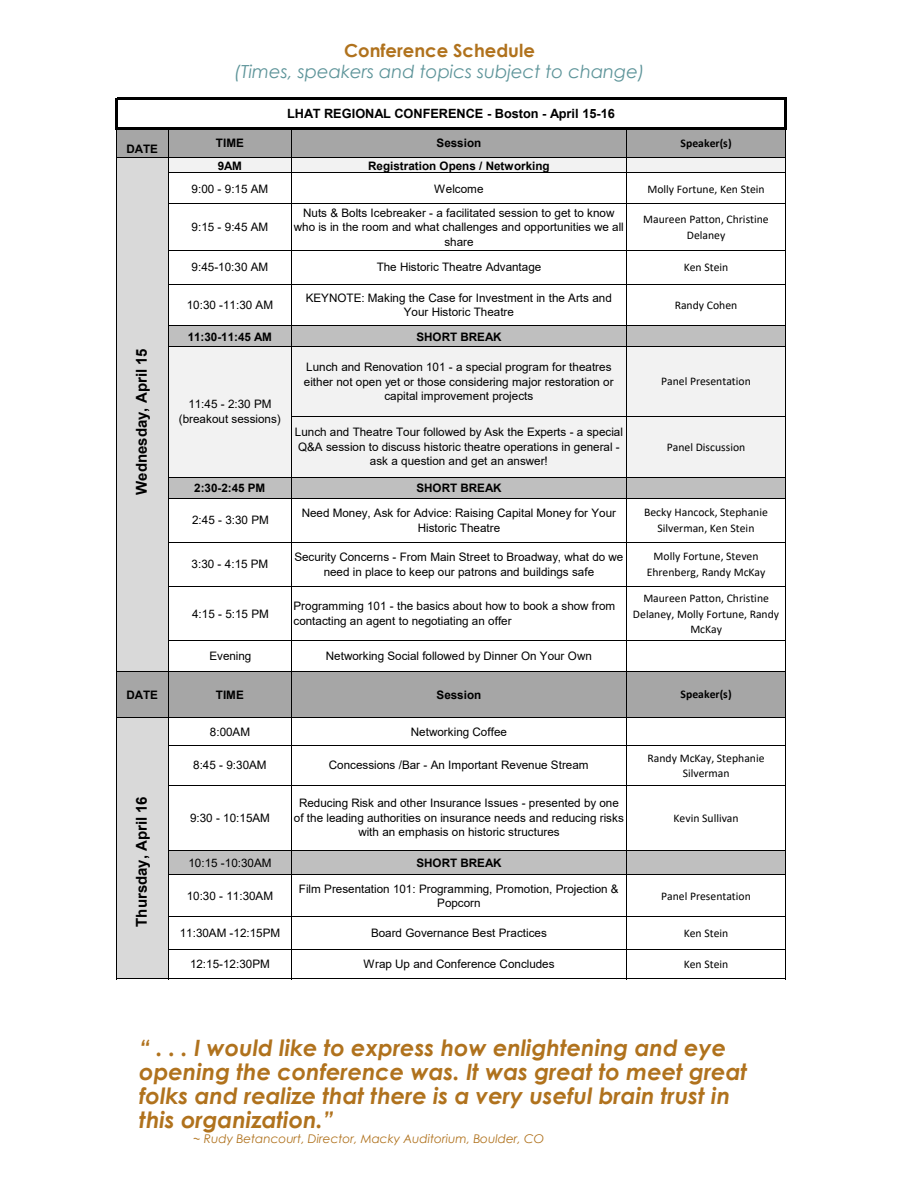
<style>
.page{position:relative;width:918px;height:1188px;background:#fff}
.page>*{position:absolute;margin:0;border:0;box-sizing:border-box;transform-origin:0 0}
.t1{font:italic 700 22.5px/24px "Century Gothic";color:#b0721d}
.t2{font:italic 18px "Century Gothic";color:#5d9499}
.t3{font:700 18px "Century Gothic";color:#b0721d}
.t4{font:700 15px "Arial";color:#000}
.t5{font:700 12.75px "Arial";letter-spacing:-.005em;color:#000}
.t6{font:italic 12px "Century Gothic";color:#b0721d}
.t7{font:11.7px/14.5px "Arial";color:#000;text-align:center}
.t8{font:11.7px/15.5px "Calibri";color:#000;text-align:center}
.t9{font:700 11.7px "Arial";color:#000}
.t10{font:700 11.7px "Calibri";color:#000}
</style>
<div class="page">
<div style="left:117px;top:128px;width:669px;height:30px;background:#a6a6a6"></div>
<div style="left:117px;top:157px;width:52px;height:16px;background:#d9d9d9"></div>
<div style="left:168px;top:157px;width:618px;height:16px;background:#f2f2f2"></div>
<div style="left:117px;top:173px;width:52px;height:77px;background:#d9d9d9"></div>
<div style="left:117px;top:250px;width:52px;height:97px;background:#d9d9d9"></div>
<div style="left:168px;top:326px;width:618px;height:21px;background:#bfbfbf"></div>
<div style="left:117px;top:347px;width:52px;height:130px;background:#d9d9d9"></div>
<div style="left:168px;top:347px;width:618px;height:130px;background:#f2f2f2"></div>
<div style="left:117px;top:477px;width:52px;height:21px;background:#d9d9d9"></div>
<div style="left:168px;top:477px;width:618px;height:21px;background:#bfbfbf"></div>
<div style="left:117px;top:498px;width:52px;height:173px;background:#d9d9d9"></div>
<div style="left:117px;top:671px;width:669px;height:47px;background:#a6a6a6"></div>
<div style="left:117px;top:717px;width:52px;height:68px;background:#d9d9d9"></div>
<div style="left:117px;top:785px;width:52px;height:65px;background:#d9d9d9"></div>
<div style="left:117px;top:850px;width:52px;height:25px;background:#d9d9d9"></div>
<div style="left:168px;top:850px;width:618px;height:25px;background:#bfbfbf"></div>
<div style="left:117px;top:875px;width:52px;height:75px;background:#d9d9d9"></div>
<div style="left:117px;top:949px;width:52px;height:30px;background:#d9d9d9"></div>
<hr style="left:115px;top:98px;width:2px;height:31px;background:#000">
<hr style="left:784px;top:100px;width:2px;height:29px;background:#000">
<hr style="left:116px;top:129px;width:1px;height:850px;background:#000">
<hr style="left:785px;top:129px;width:1px;height:850px;background:#000">
<hr style="left:168px;top:129px;width:1px;height:850px;background:#000">
<hr style="left:291px;top:129px;width:1px;height:850px;background:#000">
<hr style="left:626px;top:129px;width:1px;height:850px;background:#000">
<hr style="left:117px;top:98px;width:669px;height:2px;background:#000">
<hr style="left:117px;top:127px;width:669px;height:2px;background:#000">
<hr style="left:117px;top:157px;width:669px;height:1px;background:#000">
<hr style="left:169px;top:172px;width:617px;height:1px;background:#000">
<hr style="left:169px;top:203px;width:617px;height:1px;background:#000">
<hr style="left:169px;top:250px;width:617px;height:1px;background:#000">
<hr style="left:169px;top:284px;width:617px;height:1px;background:#000">
<hr style="left:169px;top:325px;width:617px;height:1px;background:#000">
<hr style="left:169px;top:346px;width:617px;height:1px;background:#000">
<hr style="left:292px;top:416px;width:494px;height:1px;background:#000">
<hr style="left:169px;top:477px;width:617px;height:1px;background:#000">
<hr style="left:169px;top:498px;width:617px;height:1px;background:#000">
<hr style="left:169px;top:542px;width:617px;height:1px;background:#000">
<hr style="left:169px;top:586px;width:617px;height:1px;background:#000">
<hr style="left:169px;top:640px;width:617px;height:1px;background:#000">
<hr style="left:117px;top:671px;width:669px;height:1px;background:#000">
<hr style="left:117px;top:717px;width:669px;height:1px;background:#000">
<hr style="left:169px;top:745px;width:617px;height:1px;background:#000">
<hr style="left:169px;top:785px;width:617px;height:1px;background:#000">
<hr style="left:169px;top:850px;width:617px;height:1px;background:#000">
<hr style="left:169px;top:874px;width:617px;height:1px;background:#000">
<hr style="left:169px;top:916px;width:617px;height:1px;background:#000">
<hr style="left:169px;top:949px;width:617px;height:1px;background:#000">
<hr style="left:117px;top:978px;width:669px;height:1px;background:#000">
<p class="t3" style="left:344px;top:37px;width:192px">Conference Schedule</p>
<p class="t2" style="left:234px;top:59px;width:412px">(Times, speakers and topics subject to change)</p>
<p class="t9" style="left:127px;top:141px;width:33px">DATE</p>
<p class="t4" style="left:131px;top:495px;width:148px;rotate:-90deg">Wednesday, April 15</p>
<p class="t5" style="left:287px;top:105px;width:329px">LHAT REGIONAL CONFERENCE - Boston - April 15-16</p>
<p class="t9" style="left:216px;top:135px;width:30px">TIME</p>
<p class="t9" style="left:437px;top:135px;width:46px">Session</p>
<p class="t10" style="left:681px;top:135px;width:53px">Speaker(s)</p>
<p class="t9" style="left:218px;top:157px;width:26px">9AM</p>
<p class="t9" style="left:368px;top:157px;width:183px">Registration Opens / Networking</p>
<p class="t7" style="left:192px;top:181px;width:78px">9:00 - 9:15 AM</p>
<p class="t7" style="left:434px;top:181px;width:51px">Welcome</p>
<p class="t8" style="left:647px;top:181px;width:119px">Molly Fortune, Ken Stein</p>
<p class="t7" style="left:192px;top:220px;width:78px">9:15 - 9:45 AM</p>
<p class="t7" style="left:294px;top:205px;width:332px">Nuts &amp; Bolts Icebreaker - a facilitated session to get to know who is in the room and what challenges and opportunities we all share</p>
<p class="t8" style="left:643px;top:212px;width:127px">Maureen Patton, Christine<br>Delaney</p>
<p class="t7" style="left:192px;top:260px;width:78px">9:45-10:30 AM</p>
<p class="t7" style="left:377px;top:260px;width:166px">The Historic Theatre Advantage</p>
<p class="t8" style="left:684px;top:259px;width:46px">Ken Stein</p>
<p class="t7" style="left:187px;top:298px;width:88px">10:30 -11:30 AM</p>
<p class="t7" style="left:306px;top:291px;width:307px">KEYNOTE: Making the Case for Investment in the Arts and<br>Your Historic Theatre</p>
<p class="t8" style="left:675px;top:297px;width:64px">Randy Cohen</p>
<p class="t9" style="left:188px;top:328px;width:86px">11:30-11:45 AM</p>
<p class="t9" style="left:416px;top:328px;width:87px">SHORT BREAK</p>
<p class="t7" style="left:304px;top:360px;width:311px">Lunch and Renovation 101 - a special program for theatres either not open yet or those considering major restoration or capital improvement projects</p>
<p class="t8" style="left:661px;top:374px;width:91px">Panel Presentation</p>
<p class="t7" style="left:179px;top:397px;width:103px">11:45 - 2:30 PM (breakout sessions)</p>
<p class="t7" style="left:295px;top:425px;width:329px">Lunch and Theatre Tour followed by Ask the Experts - a special<br>Q&amp;A session to discuss historic theatre operations in general - ask a question and get an answer!</p>
<p class="t8" style="left:667px;top:439px;width:80px">Panel Discussion</p>
<p class="t9" style="left:194px;top:480px;width:73px">2:30-2:45 PM</p>
<p class="t9" style="left:416px;top:480px;width:87px">SHORT BREAK</p>
<p class="t7" style="left:192px;top:513px;width:78px">2:45 - 3:30 PM</p>
<p class="t7" style="left:302px;top:506px;width:316px">Need Money, Ask for Advice: Raising Capital Money for Your<br>Historic Theatre</p>
<p class="t8" style="left:644px;top:505px;width:125px">Becky Hancock, Stephanie<br>Silverman, Ken Stein</p>
<p class="t7" style="left:192px;top:557px;width:78px">3:30 - 4:15 PM</p>
<p class="t7" style="left:294px;top:550px;width:331px">Security Concerns - From Main Street to Broadway, what do we need in place to keep our patrons and buildings safe</p>
<p class="t8" style="left:647px;top:549px;width:120px">Molly Fortune, Steven<br>Ehrenberg, Randy McKay</p>
<p class="t7" style="left:192px;top:606px;width:78px">4:15 - 5:15 PM</p>
<p class="t7" style="left:294px;top:599px;width:323px;text-align:left">Programming 101 - the basics about how to book a show from contacting an agent to negotiating an offer</p>
<p class="t8" style="left:633px;top:590px;width:148px">Maureen Patton, Christine<br>Delaney, Molly Fortune, Randy<br>McKay</p>
<p class="t7" style="left:209px;top:649px;width:43px">Evening</p>
<p class="t7" style="left:326px;top:649px;width:267px">Networking Social followed by Dinner On Your Own</p>
<p class="t9" style="left:127px;top:686px;width:33px">DATE</p>
<p class="t9" style="left:216px;top:686px;width:30px">TIME</p>
<p class="t9" style="left:437px;top:686px;width:46px">Session</p>
<p class="t10" style="left:681px;top:686px;width:53px">Speaker(s)</p>
<p class="t7" style="left:210px;top:724px;width:42px">8:00AM</p>
<p class="t7" style="left:411px;top:724px;width:98px">Networking Coffee</p>
<p class="t7" style="left:193px;top:758px;width:75px">8:45 - 9:30AM</p>
<p class="t7" style="left:329px;top:758px;width:261px">Concessions /Bar - An Important Revenue Stream</p>
<p class="t8" style="left:648px;top:750px;width:118px">Randy McKay, Stephanie<br>Silverman</p>
<p class="t7" style="left:190px;top:810px;width:81px">9:30 - 10:15AM</p>
<p class="t4" style="left:131px;top:927px;width:132px;rotate:-90deg">Thursday, April 16</p>
<p class="t7" style="left:294px;top:796px;width:332px">Reducing Risk and other Insurance Issues - presented by one of the leading authorities on insurance needs and reducing risks with an emphasis on historic structures</p>
<p class="t8" style="left:674px;top:810px;width:66px">Kevin Sullivan</p>
<p class="t7" style="left:189px;top:855px;width:85px">10:15 -10:30AM</p>
<p class="t9" style="left:416px;top:855px;width:87px">SHORT BREAK</p>
<p class="t7" style="left:187px;top:889px;width:88px">10:30 - 11:30AM</p>
<p class="t7" style="left:299px;top:881px;width:321px">Film Presentation 101: Programming, Promotion, Projection &amp;<br>Popcorn</p>
<p class="t8" style="left:661px;top:888px;width:91px">Panel Presentation</p>
<p class="t7" style="left:180px;top:926px;width:102px">11:30AM -12:15PM</p>
<p class="t7" style="left:371px;top:926px;width:177px">Board Governance Best Practices</p>
<p class="t8" style="left:684px;top:925px;width:46px">Ken Stein</p>
<p class="t7" style="left:190px;top:957px;width:81px">12:15-12:30PM</p>
<p class="t7" style="left:363px;top:957px;width:193px">Wrap Up and Conference Concludes</p>
<p class="t8" style="left:684px;top:956px;width:46px">Ken Stein</p>
<p class="t1" style="left:139px;top:1035px;width:609px">“ . . . I would like to express how enlightening and eye opening the conference was. It was great to meet great folks and realize that there is a very useful brain trust in this organization.”</p>
<p class="t6" style="left:193px;top:1131px;width:352px">~ Rudy Betancourt, Director, Macky Auditorium, Boulder, CO</p>
</div>
